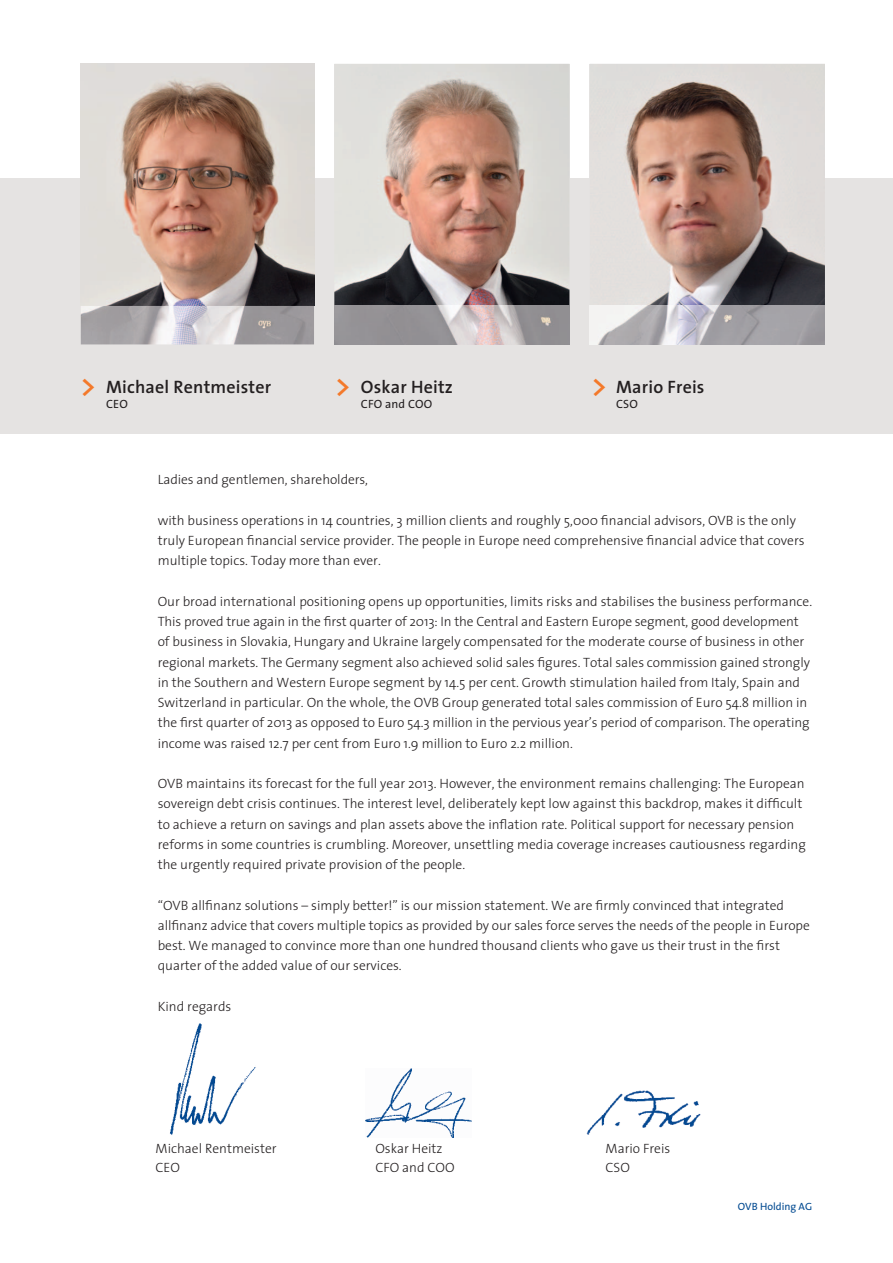
<style>
.page{position:relative;width:893px;height:1263px;background:#fff}
.page>*{position:absolute;margin:0;border:0;box-sizing:border-box;transform-origin:0 0}
.t1{font:600 30px "The Sans";color:#f4792a}
.t2{font:600 18px "The Sans";letter-spacing:.01em;color:#231f20}
.t3{font:300 13.5px/20.2px "The Sans";color:#231f20}
.t4{font:12px "The Sans";letter-spacing:.01em;color:#231f20}
.t5{font:10.5px "The Sans";color:#014990}
</style>
<div class="page">
<div style="left:0;top:179px;width:893px;height:255px;background:#e5e3e2"></div>
<img style="left:170px;top:1023px;width:86px;height:112px">
<img style="left:586px;top:1090px;width:115px;height:44px">
<img style="left:366px;top:1069px;width:105px;height:68px">
<img style="left:334px;top:64px;width:235px;height:242px">
<img style="left:334px;top:306px;width:235px;height:38px">
<img style="left:81px;top:64px;width:233px;height:280px">
<img style="left:590px;top:64px;width:235px;height:242px">
<img style="left:590px;top:306px;width:235px;height:38px">
<h1 class="t1" style="left:81px;top:359px;width:17px">&gt;</h1>
<h2 class="t2" style="left:616px;top:372px;width:90px">Mario Freis</h2>
<p class="t4" style="left:616px;top:394px;width:23px">CSO</p>
<h2 class="t2" style="left:106px;top:372px;width:167px">Michael Rentmeister</h2>
<h1 class="t1" style="left:336px;top:359px;width:17px">&gt;</h1>
<p class="t4" style="left:106px;top:394px;width:23px">CEO</p>
<h1 class="t1" style="left:592px;top:359px;width:17px">&gt;</h1>
<h2 class="t2" style="left:361px;top:372px;width:94px">Oskar Heitz</h2>
<p class="t4" style="left:361px;top:394px;width:73px">CFO and COO</p>
<p class="t3" style="left:158px;top:469px;width:212px">Ladies and gentlemen, shareholders,</p>
<p class="t3" style="left:158px;top:510px;width:648px">with business operations in 14 countries, 3 million clients and roughly 5,000 financial advisors, OVB is the only truly European financial service provider. The people in Europe need comprehensive financial advice that covers multiple topics. Today more than ever.</p>
<p class="t3" style="left:158px;top:591px;width:656px">Our broad international positioning opens up opportunities, limits risks and stabilises the business performance.<br>This proved true again in the first quarter of 2013: In the Central and Eastern Europe segment, good development of business in Slovakia, Hungary and Ukraine largely compensated for the moderate course of business in other regional markets. The Germany segment also achieved solid sales figures. Total sales commission gained strongly in the Southern and Western Europe segment by 14.5 per cent. Growth stimulation hailed from Italy, Spain and Switzerland in particular. On the whole, the OVB Group generated total sales commission of Euro 54.8 million in the first quarter of 2013 as opposed to Euro 54.3 million in the pervious year’s period of comparison. The operating income was raised 12.7 per cent from Euro 1.9 million to Euro 2.2 million.</p>
<p class="t3" style="left:158px;top:773px;width:650px">OVB maintains its forecast for the full year 2013. However, the environment remains challenging: The European sovereign debt crisis continues. The interest level, deliberately kept low against this backdrop, makes it difficult to achieve a return on savings and plan assets above the inflation rate. Political support for necessary pension reforms in some countries is crumbling. Moreover, unsettling media coverage increases cautiousness regarding the urgently required private provision of the people.</p>
<p class="t3" style="left:158px;top:894px;width:654px">“OVB allfinanz solutions – simply better!” is our mission statement. We are firmly convinced that integrated allfinanz advice that covers multiple topics as provided by our sales force serves the needs of the people in Europe best. We managed to convince more than one hundred thousand clients who gave us their trust in the first quarter of the added value of our services.</p>
<p class="t3" style="left:158px;top:996px;width:75px">Kind regards</p>
<p class="t3" style="left:156px;top:1138px;width:123px;line-height:19.5px">Michael Rentmeister<br>CEO</p>
<p class="t3" style="left:606px;top:1138px;width:66px;line-height:19.5px">Mario Freis<br>CSO</p>
<p class="t3" style="left:375px;top:1138px;width:81px;line-height:19.5px">Oskar Heitz<br>CFO and COO</p>
<p class="t5" style="left:738px;top:1198px;width:76px">OVB Holding AG</p>
</div>
